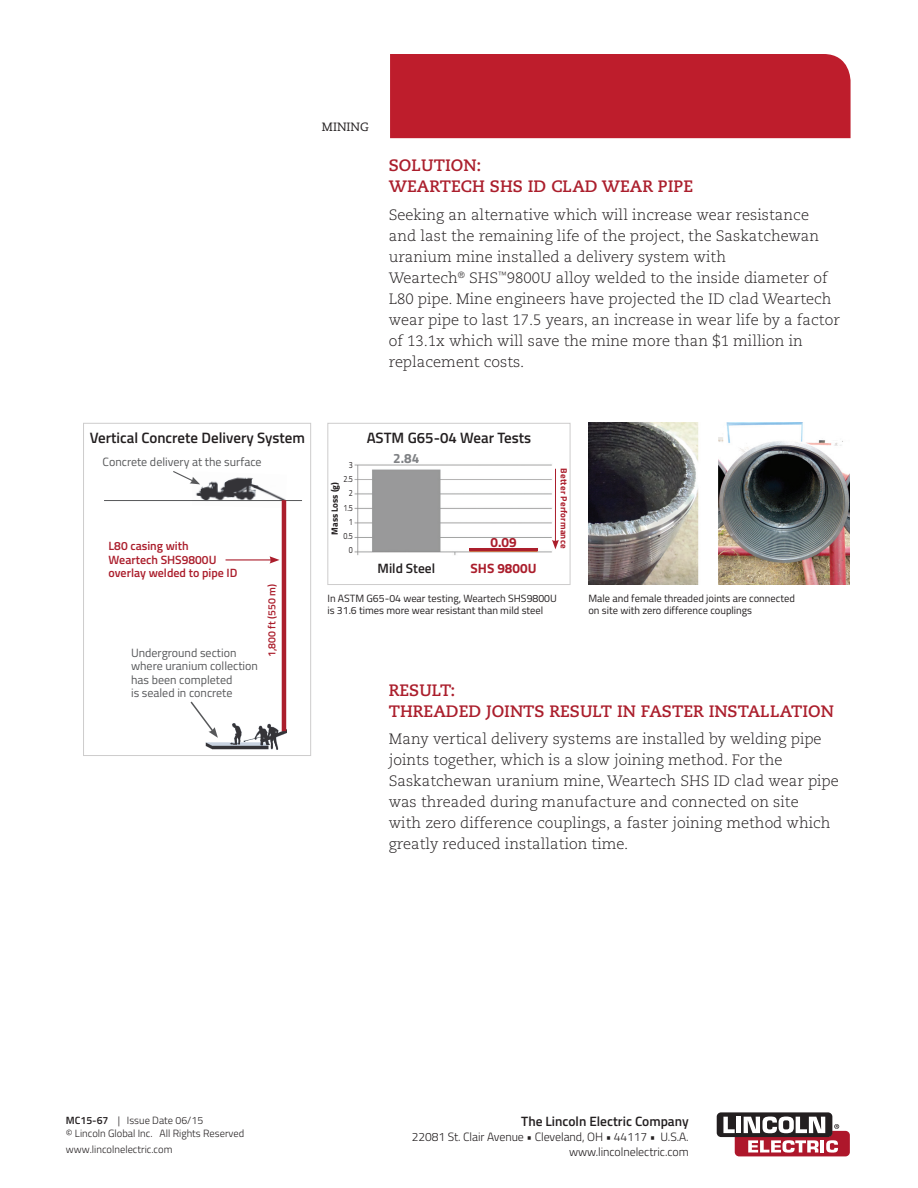
<style>
.page{position:relative;width:918px;height:1188px;background:#fff}
.page>*{position:absolute;margin:0;border:0;box-sizing:border-box;transform-origin:0 0}
.t1{font:700 16.5px/21px "Caecilia LT Std";color:#ab1e2c}
.t2{font:300 15px/21px "Caecilia LT Std";color:#231f20}
.t3{font:600 15px "Titillium";color:#231f20}
.t4{font:600 13.5px "Titillium";color:#231f20}
.t5{font:700 13.5px "Titillium";color:#ab1e2c}
.t6{font:700 13.5px "Titillium";color:#808285}
.t7{font:12px/13.5px "Titillium";color:#57585a}
.t8{font:300 12px "Titillium";letter-spacing:-.005em;color:#231f20}
.t9{font:600 12px/13.5px "Titillium";color:#ab1e2c}
.t10{font:12px "Caecilia LT Std";color:#231f20}
.t11{font:10.5px/12px "Titillium";color:#231f20}
.t12{font:300 10.5px/13.5px "Titillium";color:#231f20}
.t13{font:600 10.5px "Titillium";color:#ab1e2c}
.t14{font:700 9px "Titillium";letter-spacing:.02em;color:#ab1e2c}
.t15{font:9px "Titillium";color:#231f20;scale:.8 1}
.t16{font:700 9px "Titillium";color:#231f20}
.s1{font-weight:600}
</style>
<div class="page">
<div style="left:390px;top:54px;width:461px;height:84px;background:#be1d2c"></div>
<div style="left:717px;top:1112px;width:115px;height:25px;background:#231f20;border-radius:4px"></div>
<svg style="left:723px;top:1117px;width:127px;height:39px"></svg>
<div style="left:83px;top:423px;width:228px;height:333px;background:#fff;border:1px solid #cdcccc"></div>
<img style="left:196px;top:477px;width:91px;height:31px">
<img style="left:205px;top:720px;width:81px;height:30px">
<hr style="left:226px;top:559px;width:46px;height:2px;background:#ab1e2c">
<svg style="left:270px;top:556px;width:10px;height:8px"></svg>
<svg style="left:173px;top:471px;width:27px;height:13px"></svg>
<hr style="left:104px;top:500px;width:198px;height:1px;background:#57585a">
<svg style="left:190px;top:701px;width:28px;height:37px"></svg>
<hr style="left:282px;top:500px;width:4px;height:231px;background:#ab1e2c">
<div style="left:327px;top:423px;width:243px;height:162px;background:#fff;border:1px solid #cdcccc"></div>
<img style="left:588px;top:423px;width:261px;height:162px">
<img style="left:354px;top:464px;width:202px;height:92px">
<hr style="left:555px;top:469px;width:1px;height:73px;background:#ab1e2c">
<svg style="left:552px;top:540px;width:7px;height:9px"></svg>
<hr style="left:469px;top:549px;width:68px;height:2px;background:#ab1e2c">
<p class="t10" style="left:322px;top:120px;width:48px">MINING</p>
<p class="t1" style="left:389px;top:155px;width:306px">SOLUTION:<br>WEARTECH SHS ID CLAD WEAR PIPE</p>
<p class="t2" style="left:389px;top:205px;width:452px">Seeking an alternative which will increase wear resistance and last the remaining life of the project, the Saskatchewan uranium mine installed a delivery system with<br>Weartech<sup>®</sup> SHS<sup>™</sup>9800U alloy welded to the inside diameter of L80 pipe. Mine engineers have projected the ID clad Weartech wear pipe to last 17.5 years, an increase in wear life by a factor of 13.1x which will save the mine more than $1 million in replacement costs.</p>
<p class="t3" style="left:90px;top:427px;width:217px">Vertical Concrete Delivery System</p>
<p class="t7" style="left:103px;top:455px;width:161px">Concrete delivery at the surface</p>
<p class="t9" style="left:109px;top:539px;width:130px">L80 casing with<br>Weartech SHS9800U overlay welded to pipe ID</p>
<p class="t7" style="left:131px;top:645px;width:128px">Underground section where uranium collection has been completed</p>
<p class="t7" style="left:131px;top:686px;width:103px">is sealed in concrete</p>
<p class="t13" style="left:264px;top:657px;width:74px;rotate:-90deg">1,800 ft (550 m)</p>
<p class="t15" style="left:349px;top:458px;width:7px">3</p>
<p class="t15" style="left:344px;top:472px;width:13px">2.5</p>
<p class="t15" style="left:349px;top:487px;width:7px">2</p>
<p class="t15" style="left:344px;top:501px;width:13px">1.5</p>
<p class="t15" style="left:349px;top:515px;width:7px">1</p>
<p class="t15" style="left:344px;top:529px;width:13px">0.5</p>
<p class="t15" style="left:349px;top:544px;width:7px">0</p>
<p class="t16" style="left:328px;top:535px;width:54px;rotate:-90deg">Mass Loss (g)</p>
<p class="t3" style="left:367px;top:427px;width:166px">ASTM G65-04 Wear Tests</p>
<p class="t6" style="left:393px;top:448px;width:28px">2.84</p>
<p class="t5" style="left:490px;top:532px;width:28px">0.09</p>
<p class="t4" style="left:378px;top:558px;width:59px">Mild Steel</p>
<p class="t5" style="left:471px;top:558px;width:67px">SHS 9800U</p>
<p class="t14" style="left:571px;top:468px;width:81px;rotate:90deg">Better Performance</p>
<p class="t11" style="left:327px;top:592px;width:231px">In ASTM G65-04 wear testing, Weartech SHS9800U is 31.6 times more wear resistant than mild steel</p>
<p class="t11" style="left:588px;top:592px;width:208px">Male and female threaded joints are connected</p>
<p class="t11" style="left:588px;top:604px;width:165px">on site with zero difference couplings</p>
<p class="t1" style="left:389px;top:680px;width:447px">RESULT:<br>THREADED JOINTS RESULT IN FASTER INSTALLATION</p>
<p class="t2" style="left:389px;top:729px;width:452px">Many vertical delivery systems are installed by welding pipe joints together, which is a slow joining method. For the Saskatchewan uranium mine, Weartech SHS ID clad wear pipe was threaded during manufacture and connected on site<br>with zero difference couplings, a faster joining method which greatly reduced installation time.</p>
<p class="t12" style="left:66px;top:1113px;width:180px"><span class="s1">MC15-67</span> | Issue Date 06/15<br>© Lincoln Global Inc. All Rights Reserved</p>
<p class="t12" style="left:66px;top:1142px;width:108px">www.lincolnelectric.com</p>
<p class="t4" style="left:521px;top:1112px;width:169px">The Lincoln Electric Company</p>
<p class="t8" style="left:412px;top:1129px;width:278px">22081 St. Clair Avenue • Cleveland, OH • 44117 • U.S.A.</p>
<p class="t8" style="left:569px;top:1144px;width:121px">www.lincolnelectric.com</p>
</div>
